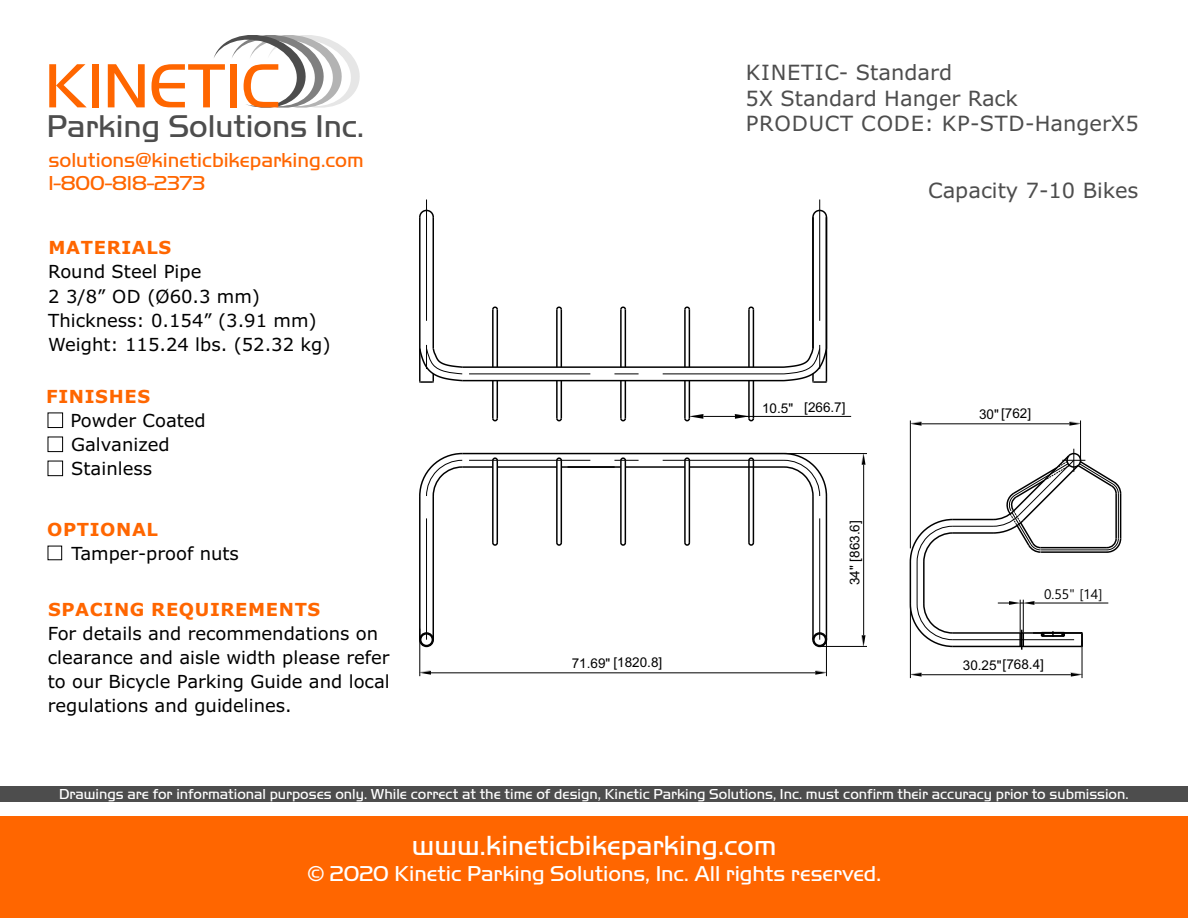
<style>
.page{position:relative;width:1188px;height:918px;background:#fff}
.page>*{position:absolute;margin:0;border:0;box-sizing:border-box;transform-origin:0 0}
.t1{font:64.8px "Handel Got D Ligh";color:#f60}
.t2{font:32.7px "Handel Got D Ligh";color:#4d4d4d}
.t3{font:28.8px "Handel Got D Ligh";color:#fff}
.t4{font:22.35px "Handel Got D Ligh";color:#fff}
.t5{font:21px/25.5px "Verdana";color:#4d4d4d}
.t6{font:21px/23px "Handel Got D Ligh";color:#f60}
.t7{font:18px/24px "Verdana";color:#000}
.t8{font:15px "Handel Got D Ligh";color:#fff}
.t9{font:13.5px "Arial";color:#000}
.t10{font:13.5px "Malgun Gothic";color:#000}
.s1{font-weight:700;color:#f60}
</style>
<div class="page">
<div style="left:48px;top:412px;width:15px;height:16px;border:1px solid #000"></div>
<div style="left:48px;top:437px;width:15px;height:15px;border:1px solid #000"></div>
<div style="left:48px;top:461px;width:15px;height:15px;border:1px solid #000"></div>
<div style="left:48px;top:546px;width:14px;height:14px;border:1px solid #000"></div>
<svg style="left:1069px;top:422px;width:11px;height:4px"></svg>
<svg style="left:911px;top:673px;width:11px;height:4px"></svg>
<svg style="left:815px;top:671px;width:11px;height:4px"></svg>
<svg style="left:862px;top:635px;width:4px;height:11px"></svg>
<hr style="left:1080px;top:420px;width:1px;height:40px;background:#000">
<hr style="left:910px;top:420px;width:1px;height:128px;background:#000">
<hr style="left:922px;top:424px;width:147px;height:1px;background:#000">
<svg style="left:910px;top:422px;width:12px;height:4px"></svg>
<hr style="left:910px;top:606px;width:1px;height:72px;background:#000">
<hr style="left:1082px;top:640px;width:1px;height:38px;background:#000">
<hr style="left:922px;top:674px;width:149px;height:1px;background:#000">
<svg style="left:909px;top:449px;width:213px;height:201px"></svg>
<svg style="left:1071px;top:673px;width:12px;height:4px"></svg>
<div style="left:419px;top:632px;width:15px;height:15px;border:1px solid #000;border-radius:50%"></div>
<div style="left:420px;top:633px;width:13px;height:13px;border:1px solid #000;border-radius:50%"></div>
<hr style="left:826px;top:640px;width:1px;height:36px;background:#000">
<hr style="left:420px;top:629px;width:1px;height:47px;background:#000">
<hr style="left:431px;top:673px;width:384px;height:1px;background:#000">
<svg style="left:419px;top:671px;width:12px;height:4px"></svg>
<hr style="left:820px;top:646px;width:47px;height:1px;background:#000">
<hr style="left:785px;top:453px;width:82px;height:1px;background:#000">
<hr style="left:863px;top:465px;width:1px;height:170px;background:#000">
<svg style="left:862px;top:453px;width:4px;height:12px"></svg>
<hr style="left:492px;top:381px;width:2px;height:37px;background:#000">
<hr style="left:497px;top:381px;width:1px;height:37px;background:#000">
<svg style="left:492px;top:417px;width:6px;height:5px"></svg>
<div style="left:813px;top:633px;width:13px;height:13px;border:1px solid #000;border-radius:50%"></div>
<div style="left:812px;top:632px;width:15px;height:15px;border:1px solid #000;border-radius:50%"></div>
<svg style="left:419px;top:452px;width:409px;height:188px"></svg>
<hr style="left:556px;top:381px;width:2px;height:37px;background:#000">
<hr style="left:561px;top:381px;width:1px;height:37px;background:#000">
<svg style="left:556px;top:417px;width:7px;height:5px"></svg>
<hr style="left:620px;top:381px;width:2px;height:37px;background:#000">
<hr style="left:625px;top:381px;width:1px;height:37px;background:#000">
<svg style="left:620px;top:417px;width:7px;height:5px"></svg>
<hr style="left:684px;top:381px;width:2px;height:37px;background:#000">
<hr style="left:689px;top:381px;width:1px;height:37px;background:#000">
<hr style="left:748px;top:381px;width:2px;height:37px;background:#000">
<hr style="left:753px;top:381px;width:1px;height:37px;background:#000">
<svg style="left:419px;top:200px;width:409px;height:189px"></svg>
<svg style="left:684px;top:414px;width:19px;height:8px"></svg>
<svg style="left:735px;top:414px;width:20px;height:8px"></svg>
<hr style="left:703px;top:416px;width:148px;height:1px;background:#000">
<div style="left:0;top:817px;width:1188px;height:101px;background:#f60"></div>
<div style="left:0;top:786px;width:1188px;height:15px;background:#4d4d4d"></div>
<svg style="left:214px;top:35px;width:146px;height:73px"></svg>
<p class="t1" style="left:45px;top:54px;width:237px">KINETIC</p>
<p class="t2" style="left:47px;top:111px;width:319px">Parking Solutions Inc.</p>
<p class="t6" style="left:48px;top:149px;width:317px">solutions@kineticbikeparking.com<br>1-800-818-2373</p>
<p class="t7" style="left:48px;top:237px;width:284px"><span class="s1">MATERIALS<br></span>Round Steel Pipe<br>2 3/8” OD (Ø60.3 mm)<br>Thickness: 0.154” (3.91 mm)<br>Weight: 115.24 lbs. (52.32 kg)</p>
<p class="t7" style="left:70px;top:386px;width:137px;text-indent:-24px"><span class="s1">FINISHES<br></span>Powder Coated<br>Galvanized<br>Stainless</p>
<p class="t7" style="left:71px;top:519px;width:169px;text-indent:-24px"><span class="s1">OPTIONAL<br></span>Tamper-proof nuts</p>
<p class="t7" style="left:48px;top:599px;width:344px"><span class="s1">SPACING REQUIREMENTS<br></span>For details and recommendations on clearance and aisle width please refer to our Bicycle Parking Guide and local regulations and guidelines.</p>
<p class="t5" style="left:745px;top:62px;width:395px">KINETIC- Standard<br>5X Standard Hanger Rack<br>PRODUCT CODE: KP-STD-HangerX5</p>
<p class="t5" style="left:928px;top:180px;width:212px">Capacity 7-10 Bikes</p>
<p class="t9" style="left:762px;top:403px;width:85px">10.5" [266.7]</p>
<p class="t9" style="left:850px;top:585px;width:66px;rotate:-90deg">34" [863.6]</p>
<p class="t9" style="left:979px;top:408px;width:53px">30" [762]</p>
<p class="t10" style="left:1044px;top:588px;width:60px">0.55" [14]</p>
<p class="t9" style="left:572px;top:657px;width:92px">71.69" [1820.8]</p>
<p class="t9" style="left:963px;top:659px;width:83px">30.25"[768.4]</p>
<p class="t8" style="left:59px;top:787px;width:1071px">Drawings are for informational purposes only. While correct at the time of design, Kinetic Parking Solutions, Inc. must confirm their accuracy prior to submission.</p>
<p class="t3" style="left:412px;top:832px;width:366px">www.kineticbikeparking.com</p>
<p class="t4" style="left:307px;top:862px;width:575px">© 2020 Kinetic Parking Solutions, Inc. All rights reserved.</p>
</div>
